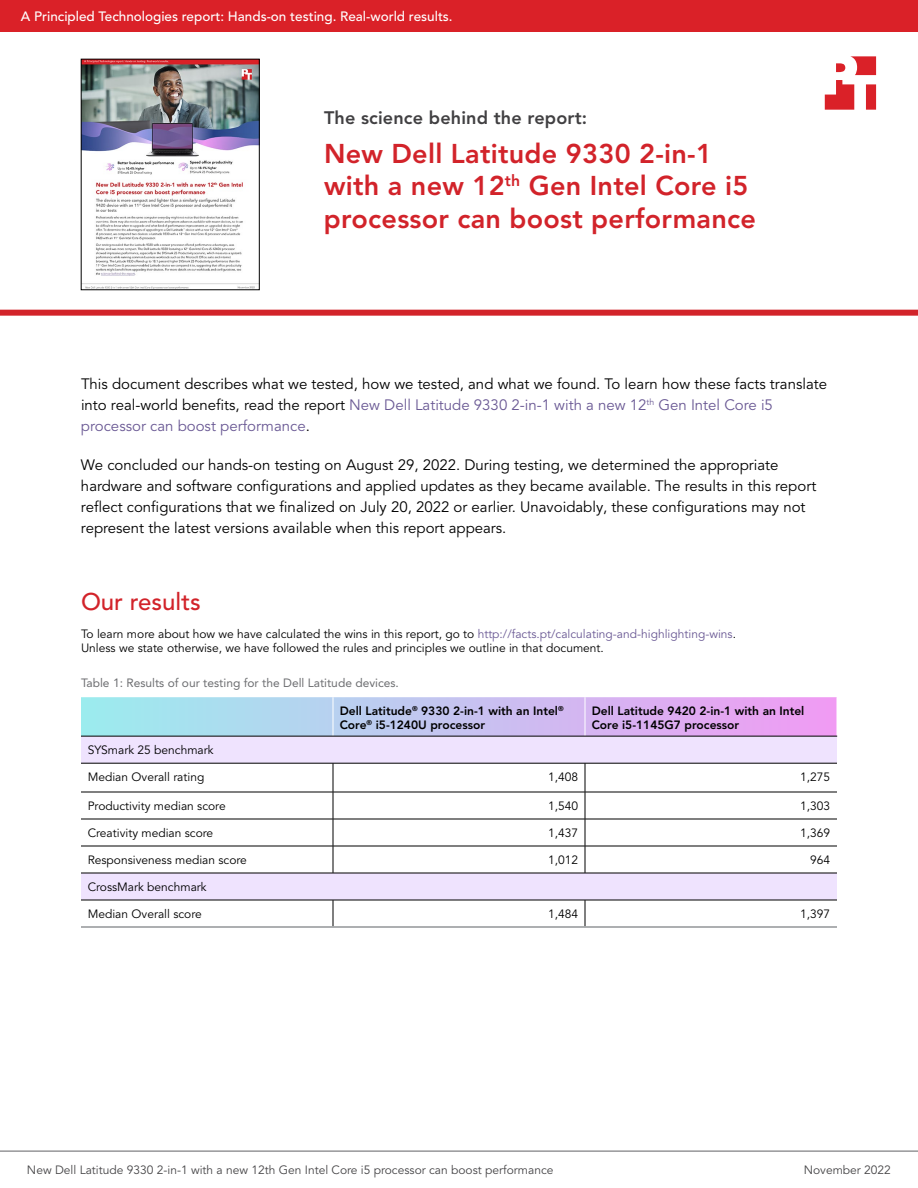
<style>
.page{position:relative;width:918px;height:1188px;background:#fff}
.page>*{position:absolute;margin:0;border:0;box-sizing:border-box;transform-origin:0 0}
.t1{font:800 27px/32.4px "Avenir LT Pro";letter-spacing:.01em;color:#d2232a}
.t2{font:500 24px "Avenir LT Pro";color:#d2232a}
.t3{font:800 18px "Avenir LT Pro";letter-spacing:.01em;color:#414042}
.t4{font:15px/21px "Avenir LT Pro";color:#000}
.t5{font:500 13.5px "Avenir LT Pro";color:#fff}
.t6{font:12px/14.4px "Avenir LT Pro";color:#000}
.t7{font:800 12px/14.4px "Avenir LT Pro";color:#000}
.t8{font:12px "Avenir LT Pro";color:#464547}
.t9{font:12px "Avenir LT Pro";color:#6d6e71}
.s1{color:#6a5994}
</style>
<div class="page">
<img style="left:81px;top:59px;width:179px;height:231px">
<div style="left:0;top:310px;width:918px;height:6px;background:#d2232a"></div>
<svg style="left:825px;top:56px;width:51px;height:54px"></svg>
<svg style="left:81px;top:697px;width:756px;height:39px;background:#c4c1ee"></svg>
<svg style="left:81px;top:737px;width:756px;height:163px"></svg>
<hr style="left:333px;top:697px;width:1px;height:39px;background:#fff">
<hr style="left:585px;top:697px;width:1px;height:39px;background:#fff">
<svg style="left:333px;top:764px;width:1px;height:109px"></svg>
<svg style="left:585px;top:764px;width:1px;height:109px"></svg>
<hr style="left:81px;top:792px;width:252px;height:1px;background:#000">
<hr style="left:333px;top:792px;width:252px;height:1px;background:#000">
<hr style="left:585px;top:792px;width:252px;height:1px;background:#000">
<hr style="left:81px;top:819px;width:252px;height:1px;background:#000">
<hr style="left:333px;top:819px;width:252px;height:1px;background:#000">
<hr style="left:585px;top:819px;width:252px;height:1px;background:#000">
<hr style="left:81px;top:736px;width:252px;height:1px;background:#000">
<hr style="left:333px;top:736px;width:252px;height:1px;background:#000">
<hr style="left:585px;top:736px;width:252px;height:1px;background:#000">
<hr style="left:81px;top:873px;width:252px;height:1px;background:#000">
<hr style="left:333px;top:873px;width:252px;height:1px;background:#000">
<hr style="left:585px;top:873px;width:252px;height:1px;background:#000">
<hr style="left:81px;top:763px;width:252px;height:1px;background:#000">
<hr style="left:333px;top:763px;width:252px;height:1px;background:#000">
<hr style="left:585px;top:763px;width:252px;height:1px;background:#000">
<hr style="left:81px;top:846px;width:252px;height:1px;background:#000">
<hr style="left:333px;top:846px;width:252px;height:1px;background:#000">
<hr style="left:585px;top:846px;width:252px;height:1px;background:#000">
<hr style="left:81px;top:900px;width:252px;height:1px;background:#000">
<hr style="left:333px;top:900px;width:252px;height:1px;background:#000">
<svg style="left:333px;top:900px;width:1px;height:26px"></svg>
<hr style="left:585px;top:900px;width:252px;height:1px;background:#000">
<svg style="left:585px;top:900px;width:1px;height:26px"></svg>
<hr style="left:81px;top:926px;width:252px;height:2px;background:#939598">
<hr style="left:333px;top:926px;width:252px;height:2px;background:#939598">
<hr style="left:585px;top:926px;width:252px;height:2px;background:#939598">
<hr style="left:0;top:1151px;width:918px;height:1px;background:#616264">
<div style="left:0;top:0;width:918px;height:32px;background:#da2128"></div>
<p class="t5" style="left:21px;top:9px;width:433px">A Principled Technologies report: Hands-on testing. Real-world results.</p>
<p class="t3" style="left:324px;top:107px;width:265px">The science behind the report:</p>
<h1 class="t1" style="left:324px;top:137px;width:433px">New Dell Latitude 9330 2-in-1 with a new 12<sup>th</sup> Gen Intel Core i5 processor can boost performance</h1>
<p class="t4" style="left:81px;top:374px;width:748px">This document describes what we tested, how we tested, and what we found. To learn how these facts translate into real-world benefits, read the report <span class="s1">New Dell Latitude 9330 2-in-1 with a new 12</span><sup>th</sup> <span class="s1">Gen Intel Core i5 processor can boost performance</span>.</p>
<p class="t4" style="left:81px;top:455px;width:737px">We concluded our hands-on testing on August 29, 2022. During testing, we determined the appropriate hardware and software configurations and applied updates as they became available. The results in this report reflect configurations that we finalized on July 20, 2022 or earlier. Unavoidably, these configurations may not represent the latest versions available when this report appears.</p>
<h2 class="t2" style="left:81px;top:588px;width:121px">Our results</h2>
<p class="t6" style="left:81px;top:627px;width:657px">To learn more about how we have calculated the wins in this report, go to <span class="s1">http://facts.pt/calculating-and-highlighting-wins</span>.<br>Unless we state otherwise, we have followed the rules and principles we outline in that document.</p>
<p class="t9" style="left:81px;top:676px;width:319px">Table 1: Results of our testing for the Dell Latitude devices.</p>
<p class="t7" style="left:340px;top:704px;width:225px">Dell Latitude<sup>®</sup> 9330 2-in-1 with an Intel<sup>®<br></sup>Core<sup>®</sup> i5-1240U processor</p>
<p class="t7" style="left:592px;top:704px;width:214px">Dell Latitude 9420 2-in-1 with an Intel<br>Core i5-1145G7 processor</p>
<p class="t6" style="left:88px;top:743px;width:127px">SYSmark 25 benchmark</p>
<p class="t6" style="left:88px;top:770px;width:118px">Median Overall rating</p>
<p class="t6" style="left:548px;top:770px;width:32px">1,408</p>
<p class="t6" style="left:800px;top:770px;width:32px">1,275</p>
<p class="t6" style="left:88px;top:799px;width:140px">Productivity median score</p>
<p class="t6" style="left:548px;top:799px;width:32px">1,540</p>
<p class="t6" style="left:800px;top:799px;width:32px">1,303</p>
<p class="t6" style="left:88px;top:826px;width:127px">Creativity median score</p>
<p class="t6" style="left:548px;top:826px;width:32px">1,437</p>
<p class="t6" style="left:800px;top:826px;width:32px">1,369</p>
<p class="t6" style="left:88px;top:853px;width:161px">Responsiveness median score</p>
<p class="t6" style="left:548px;top:853px;width:32px">1,012</p>
<p class="t6" style="left:810px;top:853px;width:22px">964</p>
<p class="t6" style="left:88px;top:880px;width:120px">CrossMark benchmark</p>
<p class="t6" style="left:88px;top:907px;width:116px">Median Overall score</p>
<p class="t6" style="left:548px;top:907px;width:32px">1,484</p>
<p class="t6" style="left:800px;top:907px;width:32px">1,397</p>
<p class="t8" style="left:27px;top:1163px;width:528px">New Dell Latitude 9330 2-in-1 with a new 12th Gen Intel Core i5 processor can boost performance</p>
<p class="t8" style="left:804px;top:1163px;width:89px">November 2022</p>
</div>
